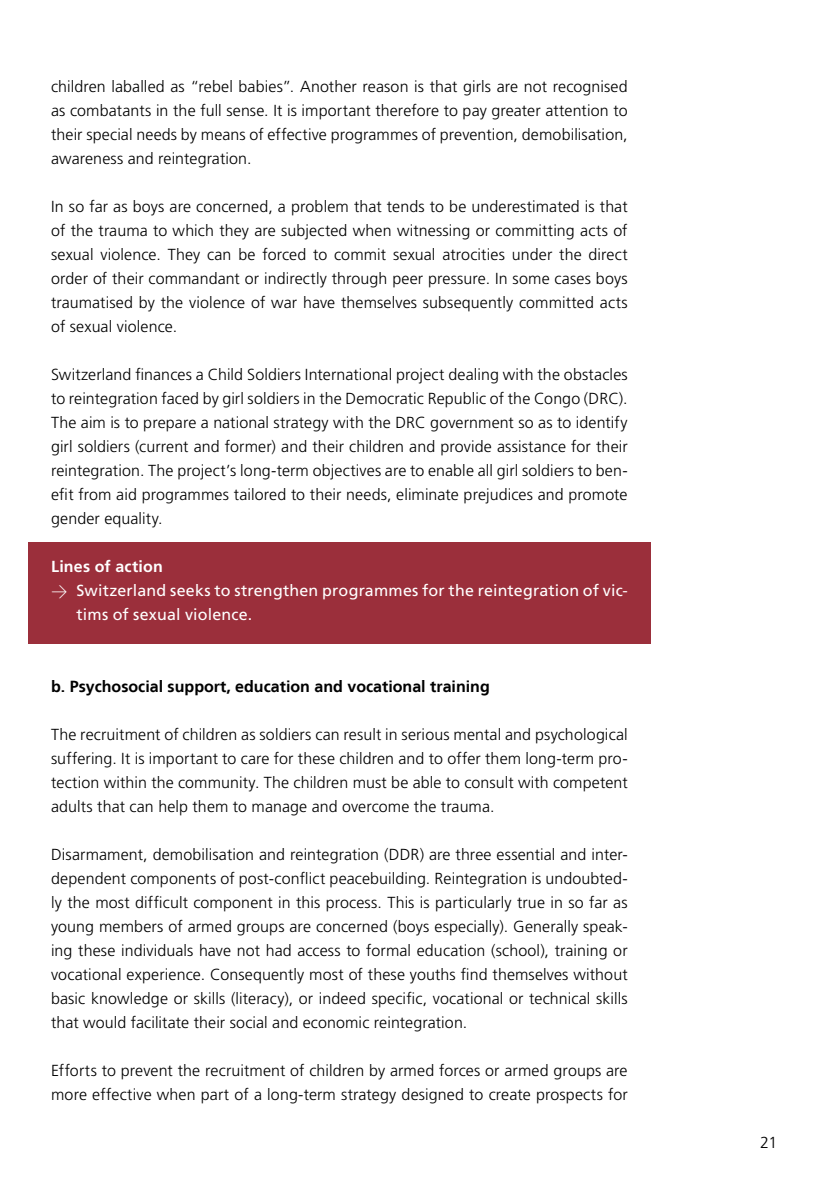
<style>
.page{position:relative;width:840px;height:1191px;background:#fff}
.page>*{position:absolute;margin:0;border:0;box-sizing:border-box;transform-origin:0 0}
.t1{font:300 16px/24px "Frutiger LT Pro";letter-spacing:.005em;color:#000;text-align:justify}
.t2{font:16px "Frutiger LT Pro";letter-spacing:.01em;color:#fff}
.t3{font:700 16px "Frutiger LT";color:#000}
.t4{font:700 16px "Frutiger LT Pro";letter-spacing:.015em;color:#fff}
.s1{font-family:"DIN";font-weight:300}
</style>
<div class="page">
<div style="left:28px;top:542px;width:622px;height:102px;background:#9b2f3b"></div>
<p class="t1" style="left:51px;top:75px;width:577px">children laballed as “rebel babies”. Another reason is that girls are not recognised as combatants in the full sense. It is important therefore to pay greater attention to their special needs by means of effective programmes of prevention, demobilisation, awareness and reintegration.</p>
<p class="t1" style="left:51px;top:195px;width:578px">In so far as boys are concerned, a problem that tends to be underestimated is that of the trauma to which they are subjected when witnessing or committing acts of sexual violence. They can be forced to commit sexual atrocities under the direct order of their commandant or indirectly through peer pressure. In some cases boys traumatised by the violence of war have themselves subsequently committed acts of sexual violence.</p>
<p class="t1" style="left:51px;top:363px;width:578px">Switzerland finances a Child Soldiers International project dealing with the obstacles to reintegration faced by girl soldiers in the Democratic Republic of the Congo (DRC).<br>The aim is to prepare a national strategy with the DRC government so as to identify girl soldiers (current and former) and their children and provide assistance for their reintegration. The project’s long-term objectives are to enable all girl soldiers to ben&shy;efit from aid programmes tailored to their needs, eliminate prejudices and promote gender equality.</p>
<p class="t4" style="left:51px;top:557px;width:113px">Lines of action</p>
<p class="t2" style="left:51px;top:581px;width:578px"><span class="s1">&gt;</span> Switzerland seeks to strengthen programmes for the reintegration of vic-</p>
<p class="t2" style="left:77px;top:605px;width:177px">tims of sexual violence.</p>
<p class="t3" style="left:51px;top:677px;width:440px">b. Psychosocial support, education and vocational training</p>
<p class="t1" style="left:51px;top:723px;width:578px">The recruitment of children as soldiers can result in serious mental and psychological suffering. It is important to care for these children and to offer them long-term pro&shy;tection within the community. The children must be able to consult with competent adults that can help them to manage and overcome the trauma.</p>
<p class="t1" style="left:51px;top:843px;width:578px">Disarmament, demobilisation and reintegration (DDR) are three essential and inter&shy;dependent components of post-conflict peacebuilding. Reintegration is undoubted&shy;ly the most difficult component in this process. This is particularly true in so far as young members of armed groups are concerned (boys especially). Generally speak&shy;ing these individuals have not had access to formal education (school), training or vocational experience. Consequently most of these youths find themselves without basic knowledge or skills (literacy), or indeed specific, vocational or technical skills that would facilitate their social and economic reintegration.</p>
<p class="t1" style="left:51px;top:1059px;width:578px">Efforts to prevent the recruitment of children by armed forces or armed groups are more effective when part of a long-term strategy designed to create prospects for</p>
<p class="t1" style="left:759px;top:1131px;width:19px">21</p>
</div>
